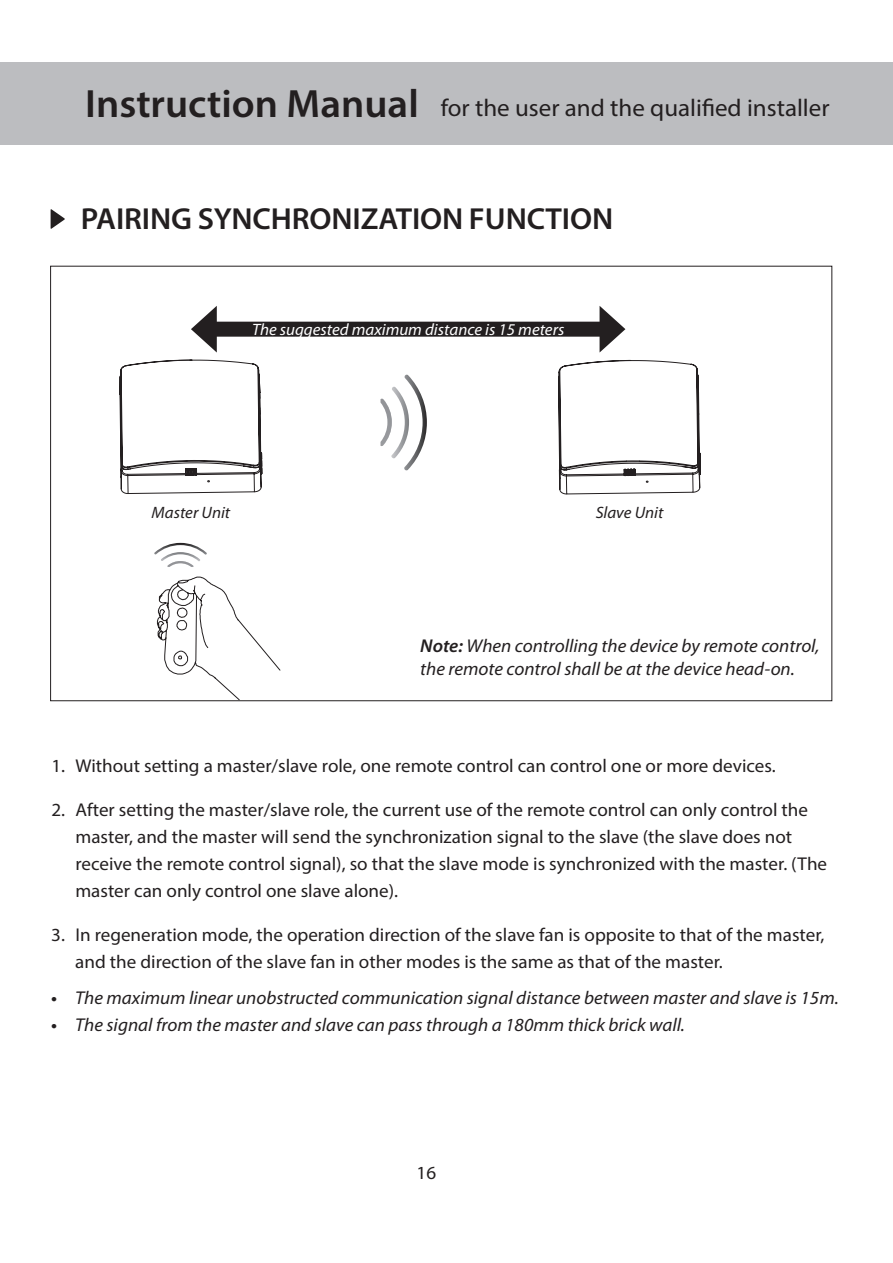
<style>
.page{position:relative;width:893px;height:1263px;background:#fff}
.page>*{position:absolute;margin:0;border:0;box-sizing:border-box;transform-origin:0 0}
.t1{font:600 30.45px "Myriad Pro";letter-spacing:-.005em;color:#231f20}
.t2{font:24.3px "Myriad Pro";color:#231f20}
.t3{font:18.6px/26.8px "Myriad Pro";color:#231f20}
.t4{font:italic 18.6px/22.6px "Myriad Pro";color:#231f20}
.t5{font:italic 16.5px "Myriad Pro";color:#fff}
.t6{font:italic 16.5px "Myriad Pro";color:#231f20}
.s1{font-weight:600;font-size:39.6px}
.s2{font-weight:600}
.s3{font-weight:600;font-style:normal}
</style>
<div class="page">
<div style="left:207px;top:322px;width:403px;height:15px;background:#231f20"></div>
<svg style="left:191px;top:306px;width:26px;height:46px"></svg>
<svg style="left:600px;top:306px;width:25px;height:46px"></svg>
<svg style="left:380px;top:375px;width:47px;height:95px"></svg>
<svg style="left:157px;top:577px;width:124px;height:123px"></svg>
<svg style="left:120px;top:359px;width:142px;height:208px"></svg>
<svg style="left:558px;top:360px;width:143px;height:135px"></svg>
<svg style="left:51px;top:209px;width:14px;height:20px"></svg>
<div style="left:0;top:62px;width:893px;height:83px;background:#bcbdc0"></div>
<h2 class="t2" style="left:85px;top:93px;width:746px"><span class="s1">Instruction Manual</span> for the user and the qualified installer</h2>
<h1 class="t1" style="left:81px;top:200px;width:534px">PAIRING SYNCHRONIZATION FUNCTION</h1>
<p class="t5" style="left:252px;top:320px;width:314px">The suggested maximum distance is 15 meters</p>
<p class="t6" style="left:152px;top:503px;width:80px">Master Unit</p>
<p class="t6" style="left:596px;top:503px;width:69px">Slave Unit</p>
<p class="t4" style="left:420px;top:635px;width:401px"><span class="s2">Note:</span> When controlling the device by remote control, the remote control shall be at the device head-on.</p>
<p class="t3" style="left:51px;top:752px;width:726px">1. Without setting a master/slave role, one remote control can control one or more devices.</p>
<p class="t3" style="left:75px;top:796px;width:753px;text-indent:-24px">2. After setting the master/slave role, the current use of the remote control can only control the master, and the master will send the synchronization signal to the slave (the slave does not receive the remote control signal), so that the slave mode is synchronized with the master. (The master can only control one slave alone).</p>
<p class="t3" style="left:75px;top:921px;width:751px;text-indent:-24px">3. In regeneration mode, the operation direction of the slave fan is opposite to that of the master, and the direction of the slave fan in other modes is the same as that of the master.</p>
<p class="t4" style="left:51px;top:987px;width:789px"><span class="s3">•</span> The maximum linear unobstructed communication signal distance between master and slave is 15m.</p>
<p class="t4" style="left:51px;top:1013px;width:635px"><span class="s3">•</span> The signal from the master and slave can pass through a 180mm thick brick wall.</p>
<p class="t3" style="left:417px;top:1159px;width:21px">16</p>
</div>
